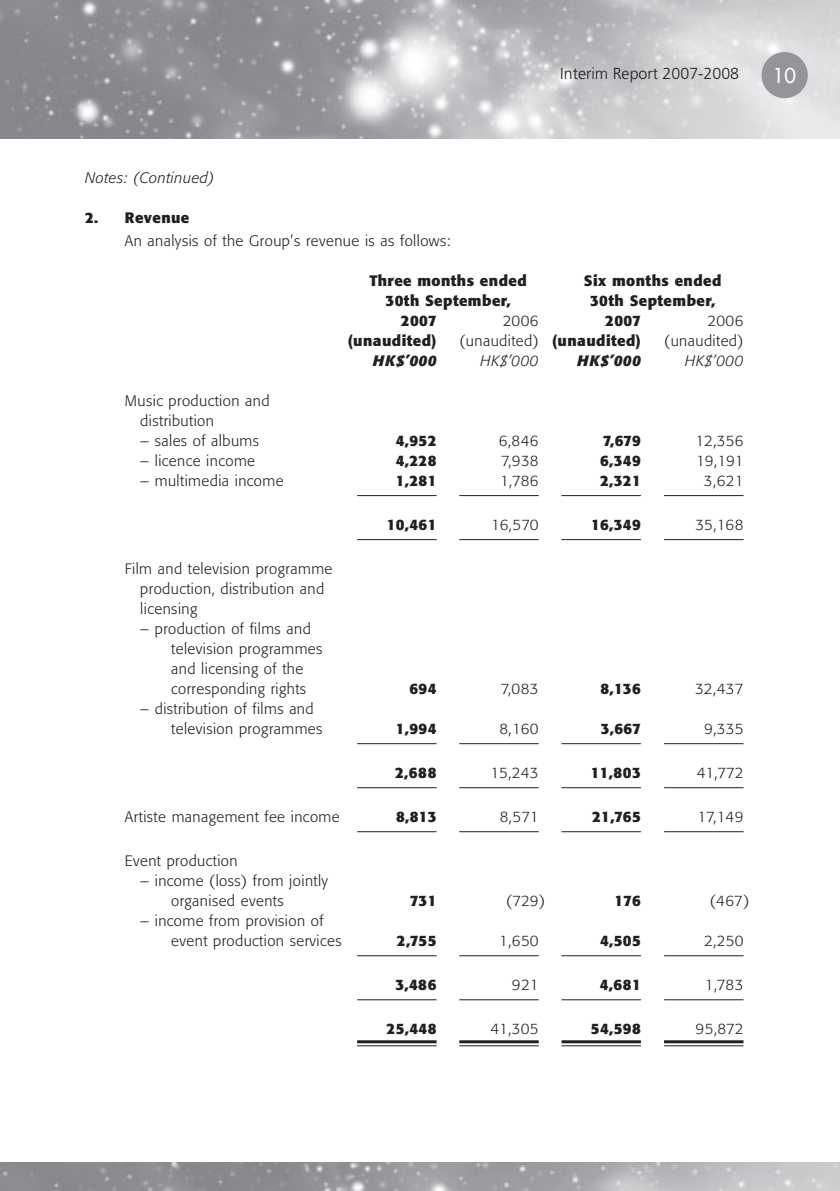
<style>
.page{position:relative;width:840px;height:1191px;background:#fff}
.page>*{position:absolute;margin:0;border:0;box-sizing:border-box;transform-origin:0 0}
.t1{font:20px "Futura";color:#fff}
.t2{font:300 16px "Frutiger";color:#231f20}
.t3{font:300 15px/20px "Formata";letter-spacing:.03em;color:#231f20}
.t4{font:700 15px "Formata";letter-spacing:.03em;color:#231f20}
.t5{font:italic 300 15px "Formata";letter-spacing:.03em;color:#231f20}
.t6{font:italic 700 15px "Formata";letter-spacing:.03em;color:#231f20}
.s1{font-weight:700}
</style>
<div class="page">
<img style="left:0;top:1162px;width:839px;height:28px">
<img style="left:0;top:0;width:839px;height:139px">
<div style="left:761px;top:52px;width:46px;height:46px;background:#939598;border-radius:50%"></div>
<hr style="left:357px;top:495px;width:79px;height:1px;background:#231f20">
<hr style="left:459px;top:495px;width:79px;height:1px;background:#231f20">
<hr style="left:561px;top:495px;width:79px;height:1px;background:#231f20">
<hr style="left:663px;top:495px;width:80px;height:1px;background:#231f20">
<hr style="left:357px;top:539px;width:79px;height:1px;background:#231f20">
<hr style="left:459px;top:539px;width:79px;height:1px;background:#231f20">
<hr style="left:561px;top:539px;width:79px;height:1px;background:#231f20">
<hr style="left:663px;top:539px;width:80px;height:1px;background:#231f20">
<hr style="left:357px;top:743px;width:79px;height:1px;background:#231f20">
<hr style="left:459px;top:743px;width:79px;height:1px;background:#231f20">
<hr style="left:561px;top:743px;width:79px;height:1px;background:#231f20">
<hr style="left:663px;top:743px;width:80px;height:1px;background:#231f20">
<hr style="left:357px;top:787px;width:79px;height:1px;background:#231f20">
<hr style="left:459px;top:787px;width:79px;height:1px;background:#231f20">
<hr style="left:561px;top:787px;width:79px;height:1px;background:#231f20">
<hr style="left:663px;top:787px;width:80px;height:1px;background:#231f20">
<hr style="left:357px;top:831px;width:79px;height:1px;background:#231f20">
<hr style="left:459px;top:831px;width:79px;height:1px;background:#231f20">
<hr style="left:561px;top:831px;width:79px;height:1px;background:#231f20">
<hr style="left:663px;top:831px;width:80px;height:1px;background:#231f20">
<hr style="left:357px;top:955px;width:79px;height:1px;background:#231f20">
<hr style="left:459px;top:955px;width:79px;height:1px;background:#231f20">
<hr style="left:561px;top:955px;width:79px;height:1px;background:#231f20">
<hr style="left:663px;top:955px;width:80px;height:1px;background:#231f20">
<hr style="left:357px;top:999px;width:79px;height:1px;background:#231f20">
<hr style="left:459px;top:999px;width:79px;height:1px;background:#231f20">
<hr style="left:561px;top:999px;width:79px;height:1px;background:#231f20">
<hr style="left:663px;top:999px;width:80px;height:1px;background:#231f20">
<hr style="left:357px;top:1040px;width:79px;height:3px;background:#231f20">
<hr style="left:357px;top:1045px;width:79px;height:1px;background:#231f20">
<hr style="left:459px;top:1040px;width:79px;height:3px;background:#231f20">
<hr style="left:459px;top:1045px;width:79px;height:1px;background:#231f20">
<hr style="left:561px;top:1040px;width:79px;height:3px;background:#231f20">
<hr style="left:561px;top:1045px;width:79px;height:1px;background:#231f20">
<hr style="left:663px;top:1040px;width:80px;height:3px;background:#231f20">
<hr style="left:663px;top:1045px;width:80px;height:1px;background:#231f20">
<p class="t2" style="left:560px;top:64px;width:180px">Interim Report 2007-2008</p>
<h1 class="t1" style="left:772px;top:67px;width:25px">10</h1>
<p class="t5" style="left:85px;top:172px;width:131px">Notes: (Continued)</p>
<p class="t4" style="left:85px;top:212px;width:106px">2. Revenue</p>
<p class="t3" style="left:125px;top:232px;width:327px">An analysis of the Group’s revenue is as follows:</p>
<p class="t4" style="left:369px;top:275px;width:159px">Three months ended</p>
<p class="t4" style="left:583px;top:275px;width:139px">Six months ended</p>
<p class="t4" style="left:385px;top:295px;width:126px">30th September,</p>
<p class="t4" style="left:589px;top:295px;width:126px">30th September,</p>
<p class="t4" style="left:400px;top:315px;width:37px">2007</p>
<p class="t3" style="left:502px;top:312px;width:37px">2006</p>
<p class="t4" style="left:605px;top:315px;width:37px">2007</p>
<p class="t3" style="left:707px;top:312px;width:37px">2006</p>
<p class="t4" style="left:347px;top:335px;width:90px">(unaudited)</p>
<p class="t3" style="left:459px;top:332px;width:183px">(unaudited) <span class="s1">(unaudited)</span></p>
<p class="t3" style="left:664px;top:332px;width:81px">(unaudited)</p>
<p class="t6" style="left:373px;top:351px;width:65px">HK$’000</p>
<p class="t5" style="left:480px;top:355px;width:60px">HK$’000</p>
<p class="t6" style="left:577px;top:351px;width:65px">HK$’000</p>
<p class="t5" style="left:684px;top:355px;width:60px">HK$’000</p>
<p class="t3" style="left:140px;top:392px;width:131px;text-indent:-15px">Music production and distribution</p>
<p class="t3" style="left:140px;top:432px;width:120px">– sales of albums</p>
<p class="t4" style="left:395px;top:435px;width:42px">4,952</p>
<p class="t3" style="left:498px;top:432px;width:41px">6,846</p>
<p class="t4" style="left:602px;top:435px;width:40px">7,679</p>
<p class="t3" style="left:695px;top:432px;width:49px">12,356</p>
<p class="t3" style="left:140px;top:452px;width:116px">– licence income</p>
<p class="t4" style="left:395px;top:455px;width:42px">4,228</p>
<p class="t3" style="left:500px;top:452px;width:39px">7,938</p>
<p class="t4" style="left:599px;top:455px;width:42px">6,349</p>
<p class="t3" style="left:695px;top:452px;width:49px">19,191</p>
<p class="t3" style="left:140px;top:472px;width:145px">– multimedia income</p>
<p class="t4" style="left:395px;top:475px;width:42px">1,281</p>
<p class="t3" style="left:500px;top:472px;width:40px">1,786</p>
<p class="t4" style="left:599px;top:475px;width:42px">2,321</p>
<p class="t3" style="left:703px;top:472px;width:41px">3,621</p>
<p class="t4" style="left:386px;top:519px;width:51px">10,461</p>
<p class="t3" style="left:491px;top:516px;width:49px">16,570</p>
<p class="t4" style="left:591px;top:519px;width:51px">16,349</p>
<p class="t3" style="left:695px;top:516px;width:50px">35,168</p>
<p class="t3" style="left:140px;top:560px;width:193px;text-indent:-15px">Film and television programme production, distribution and licensing</p>
<p class="t3" style="left:171px;top:620px;width:153px;text-indent:-31px">– production of films and television programmes and licensing of the corresponding rights</p>
<p class="t4" style="left:409px;top:683px;width:29px">694</p>
<p class="t3" style="left:500px;top:680px;width:39px">7,083</p>
<p class="t4" style="left:600px;top:683px;width:42px">8,136</p>
<p class="t3" style="left:694px;top:680px;width:50px">32,437</p>
<p class="t3" style="left:171px;top:700px;width:153px;text-indent:-31px">– distribution of films and television programmes</p>
<p class="t4" style="left:395px;top:723px;width:42px">1,994</p>
<p class="t3" style="left:499px;top:720px;width:41px">8,160</p>
<p class="t4" style="left:600px;top:723px;width:42px">3,667</p>
<p class="t3" style="left:703px;top:720px;width:41px">9,335</p>
<p class="t4" style="left:395px;top:767px;width:43px">2,688</p>
<p class="t3" style="left:490px;top:764px;width:50px">15,243</p>
<p class="t4" style="left:590px;top:767px;width:51px">11,803</p>
<p class="t3" style="left:696px;top:764px;width:48px">41,772</p>
<p class="t3" style="left:125px;top:808px;width:216px">Artiste management fee income</p>
<p class="t4" style="left:396px;top:811px;width:42px">8,813</p>
<p class="t3" style="left:499px;top:808px;width:40px">8,571</p>
<p class="t4" style="left:591px;top:811px;width:50px">21,765</p>
<p class="t3" style="left:697px;top:808px;width:47px">17,149</p>
<p class="t3" style="left:125px;top:852px;width:114px">Event production</p>
<p class="t3" style="left:171px;top:872px;width:158px;text-indent:-31px">– income (loss) from jointly organised events</p>
<p class="t4" style="left:409px;top:895px;width:28px">731</p>
<p class="t3" style="left:506px;top:892px;width:40px">(729 )</p>
<p class="t4" style="left:614px;top:895px;width:28px">176</p>
<p class="t3" style="left:709px;top:892px;width:41px">(467 )</p>
<p class="t3" style="left:171px;top:912px;width:172px;text-indent:-31px">– income from provision of event production services</p>
<p class="t4" style="left:397px;top:935px;width:41px">2,755</p>
<p class="t3" style="left:499px;top:932px;width:41px">1,650</p>
<p class="t4" style="left:599px;top:935px;width:42px">4,505</p>
<p class="t3" style="left:703px;top:932px;width:41px">2,250</p>
<p class="t4" style="left:395px;top:979px;width:43px">3,486</p>
<p class="t3" style="left:511px;top:976px;width:28px">921</p>
<p class="t4" style="left:599px;top:979px;width:43px">4,681</p>
<p class="t3" style="left:704px;top:976px;width:40px">1,783</p>
<p class="t4" style="left:386px;top:1023px;width:51px">25,448</p>
<p class="t3" style="left:490px;top:1020px;width:50px">41,305</p>
<p class="t4" style="left:590px;top:1023px;width:51px">54,598</p>
<p class="t3" style="left:695px;top:1020px;width:49px">95,872</p>
</div>
